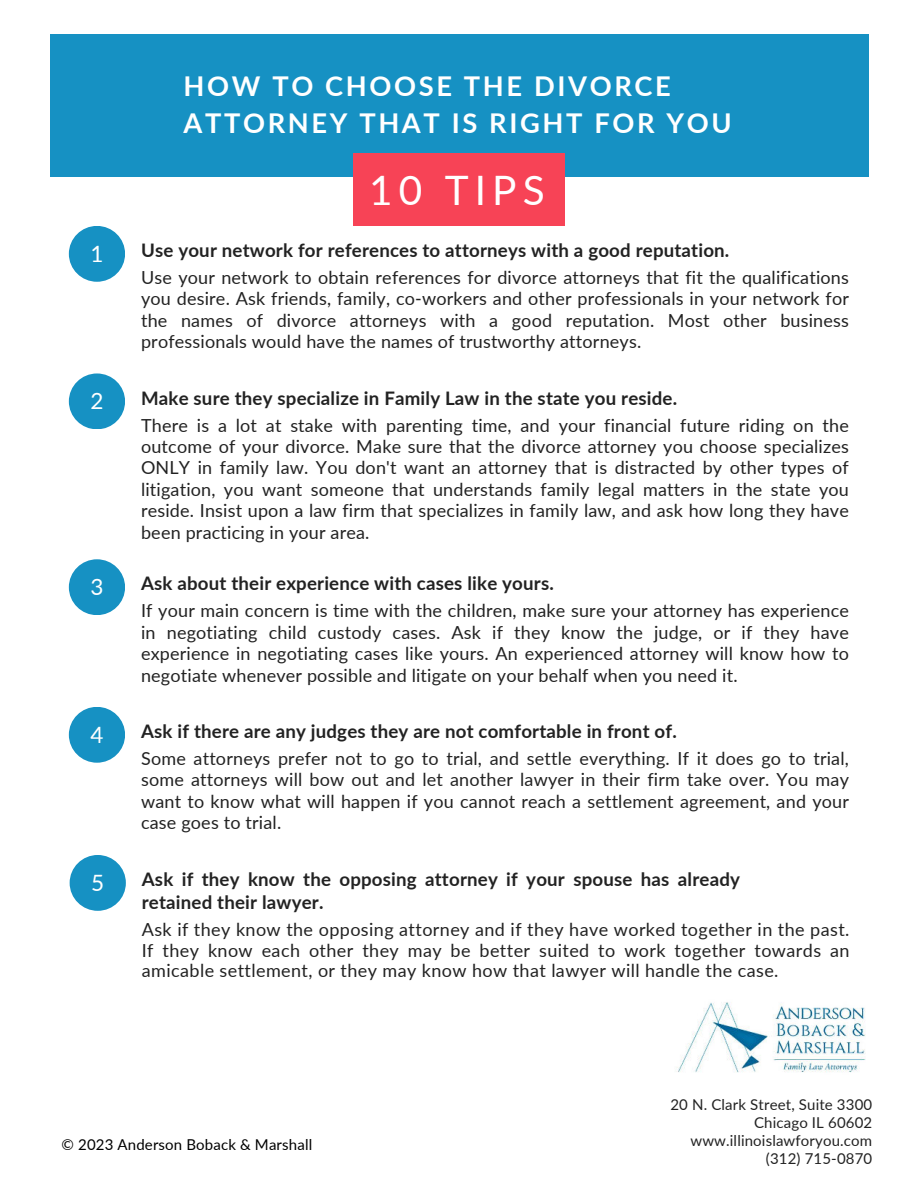
<style>
.page{position:relative;width:918px;height:1188px;background:#fff}
.page>*{position:absolute;margin:0;border:0;box-sizing:border-box;transform-origin:0 0}
.t1{font:40.65px "Lato";letter-spacing:.15em;color:#fff}
.t2{font:700 27.3px/37.2px "Lato";letter-spacing:.095em;color:#fff}
.t3{font:22.5px "Lato";color:#fff}
.t4{font:700 18.6px/22.5px "Lato";letter-spacing:.01em;color:#222}
.t5{font:18px/21.3px "Lato";letter-spacing:.01em;color:#222;text-align:justify}
.t6{font:15px/18px "Lato";letter-spacing:.01em;color:#222;text-align:right}
.t7{font:15px "Lato";letter-spacing:.01em;color:#000}
</style>
<div class="page">
<div style="left:51px;top:34px;width:818px;height:143px;background:#1691c3"></div>
<div style="left:69px;top:226px;width:56px;height:56px;background:#1691c3;border-radius:50%"></div>
<div style="left:69px;top:373px;width:56px;height:56px;background:#1691c3;border-radius:50%"></div>
<div style="left:353px;top:153px;width:212px;height:73px;background:#f74356"></div>
<div style="left:69px;top:559px;width:56px;height:56px;background:#1691c3;border-radius:50%"></div>
<div style="left:69px;top:707px;width:56px;height:56px;background:#1691c3;border-radius:50%"></div>
<div style="left:70px;top:855px;width:56px;height:56px;background:#1691c3;border-radius:50%"></div>
<img style="left:677px;top:1002px;width:189px;height:71px">
<h2 class="t2" style="left:184px;top:66px;width:550px">HOW TO CHOOSE THE DIVORCE<br>ATTORNEY THAT IS RIGHT FOR YOU</h2>
<h1 class="t1" style="left:369px;top:162px;width:177px">10 TIPS</h1>
<p class="t3" style="left:90px;top:238px;width:15px">1</p>
<p class="t4" style="left:141px;top:238px;width:590px">Use your network for references to attorneys with a good reputation.</p>
<p class="t5" style="left:141px;top:266px;width:709px">Use your network to obtain references for divorce attorneys that fit the qualifications you desire. Ask friends, family, co-workers and other professionals in your network for the names of divorce attorneys with a good reputation. Most other business professionals would have the names of trustworthy attorneys.</p>
<p class="t3" style="left:90px;top:385px;width:15px">2</p>
<p class="t4" style="left:141px;top:386px;width:538px">Make sure they specialize in Family Law in the state you reside.</p>
<p class="t5" style="left:141px;top:414px;width:709px">There is a lot at stake with parenting time, and your financial future riding on the outcome of your divorce. Make sure that the divorce attorney you choose specializes ONLY in family law. You don't want an attorney that is distracted by other types of litigation, you want someone that understands family legal matters in the state you reside. Insist upon a law firm that specializes in family law, and ask how long they have been practicing in your area.</p>
<p class="t3" style="left:90px;top:571px;width:15px">3</p>
<p class="t4" style="left:141px;top:572px;width:414px">Ask about their experience with cases like yours.</p>
<p class="t5" style="left:141px;top:600px;width:709px">If your main concern is time with the children, make sure your attorney has experience in negotiating child custody cases. Ask if they know the judge, or if they have experience in negotiating cases like yours. An experienced attorney will know how to negotiate whenever possible and litigate on your behalf when you need it.</p>
<p class="t3" style="left:90px;top:719px;width:15px">4</p>
<p class="t4" style="left:141px;top:719px;width:537px">Ask if there are any judges they are not comfortable in front of.</p>
<p class="t5" style="left:141px;top:747px;width:709px">Some attorneys prefer not to go to trial, and settle everything. If it does go to trial, some attorneys will bow out and let another lawyer in their firm take over. You may want to know what will happen if you cannot reach a settlement agreement, and your case goes to trial.</p>
<p class="t3" style="left:91px;top:867px;width:15px">5</p>
<p class="t4" style="left:142px;top:867px;width:600px">Ask if they know the opposing attorney if your spouse has already retained their lawyer.</p>
<p class="t5" style="left:142px;top:919px;width:709px;line-height:20.2px">Ask if they know the opposing attorney and if they have worked together in the past.<br>If they know each other they may be better suited to work together towards an amicable settlement, or they may know how that lawyer will handle the case.</p>
<p class="t7" style="left:62px;top:1134px;width:252px">© 2023 Anderson Boback &amp; Marshall</p>
<p class="t6" style="left:670px;top:1095px;width:203px">20 N. Clark Street, Suite 3300<br>Chicago IL 60602 www.illinoislawforyou.com (312) 715-0870</p>
</div>
